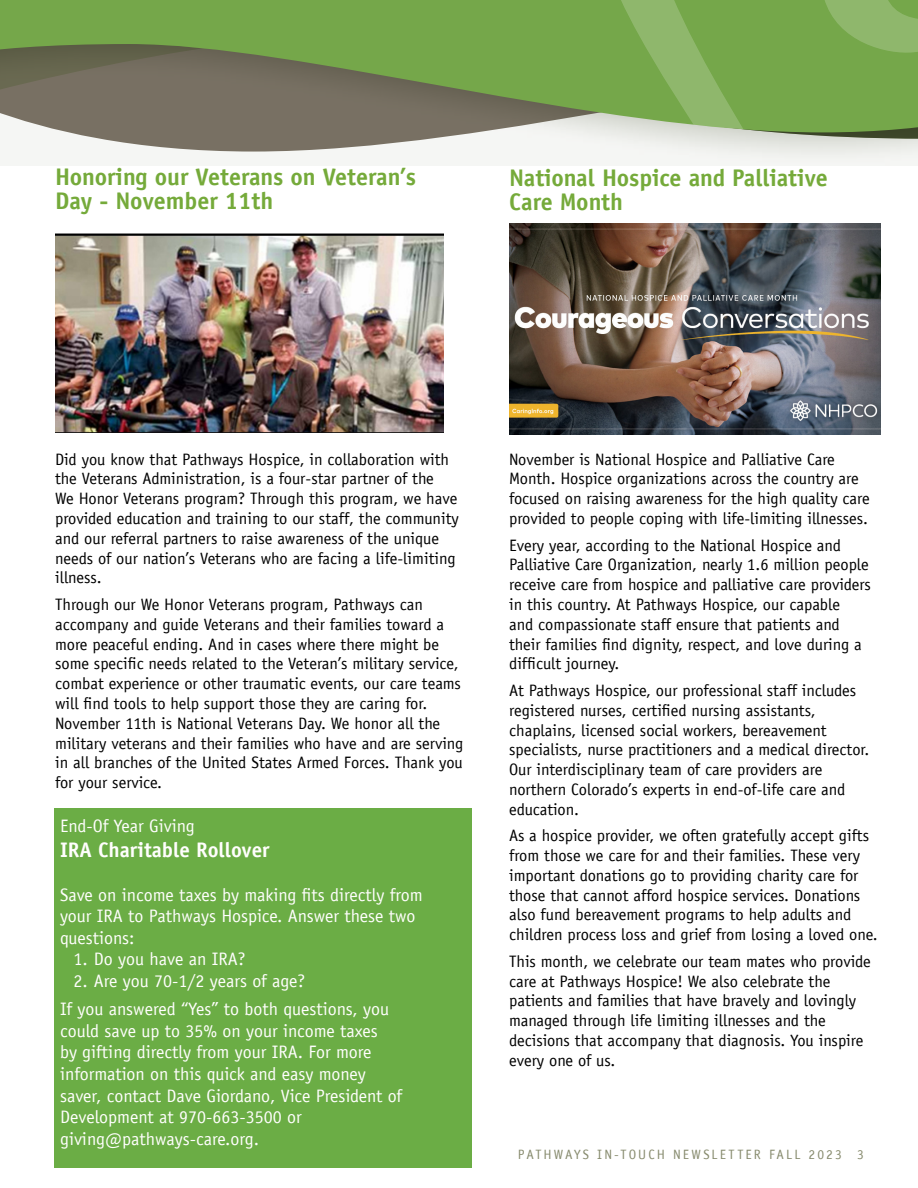
<style>
.page{position:relative;width:918px;height:1188px;background:#fff}
.page>*{position:absolute;margin:0;border:0;box-sizing:border-box;transform-origin:0 0}
.t1{font:700 24px/24px "Officina Sans LT";color:#75aa3a}
.t2{font:700 21px "Officina Sans LT";color:#fffefd}
.t3{font:18px/21.6px "Officina Sans LT";color:#fffefd}
.t4{font:16.5px/19.8px "Officina Sans LT";color:#000}
.t5{font:13.5px "Officina Sans LT";letter-spacing:.155em;color:#878b6e}
.s1{color:#fcfcfc}
</style>
<div class="page">
<img style="left:55px;top:233px;width:389px;height:200px">
<img style="left:509px;top:224px;width:371px;height:210px">
<svg style="left:0;top:132px;width:918px;height:33px;fill:#f5f6f4"></svg>
<svg style="left:225px;top:0;width:357px;height:132px;background:#769154"></svg>
<svg style="left:0;top:0;width:225px;height:132px;background:#758359"></svg>
<svg style="left:582px;top:0;width:58px;height:132px;background:#83ae5e"></svg>
<svg style="left:640px;top:0;width:278px;height:132px;background:#7dab55"></svg>
<div style="left:54px;top:808px;width:418px;height:359px;background:#6bad45"></div>
<p class="t1" style="left:55px;top:164px;width:363px">Honoring our Veterans on Veteran’s<br>Day - November 11th</p>
<p class="t1" style="left:509px;top:166px;width:320px">National Hospice and Palliative<br>Care Month</p>
<p class="t4" style="left:55px;top:449px;width:405px">Did you know that Pathways Hospice, in collaboration with the Veterans Administration, is a four-star partner of the<br>We Honor Veterans program? Through this program, we have provided education and training to our staff, the community and our referral partners to raise awareness of the unique needs of our nation’s Veterans who are facing a life-limiting illness.</p>
<p class="t4" style="left:55px;top:595px;width:407px">Through our We Honor Veterans program, Pathways can accompany and guide Veterans and their families toward a more peaceful ending. And in cases where there might be some specific needs related to the Veteran’s military service, combat experience or other traumatic events, our care teams will find tools to help support those they are caring for.</p>
<p class="t4" style="left:55px;top:713px;width:410px">November 11th is National Veterans Day. We honor all the military veterans and their families who have and are serving in all branches of the United States Armed Forces. Thank you for your service.</p>
<p class="t3" style="left:60px;top:815px;width:136px">End-Of Year Giving</p>
<p class="t2" style="left:60px;top:837px;width:211px">IRA Charitable Rollover</p>
<p class="t3" style="left:60px;top:884px;width:364px">Save on income taxes by making fits directly from your IRA to Pathways Hospice. Answer these two questions:</p>
<p class="t3" style="left:74px;top:948px;width:173px"><span class="s1">1.</span> Do you have an IRA?</p>
<p class="t3" style="left:74px;top:970px;width:233px"><span class="s1">2.</span> Are you 70-1/2 years of age?</p>
<p class="t3" style="left:60px;top:998px;width:344px">If you answered “Yes” to both questions, you could save up to 35% on your income taxes<br>by gifting directly from your IRA. For more information on this quick and easy money saver, contact Dave Giordano, Vice President of Development at 970-663-3500 or</p>
<p class="t3" style="left:60px;top:1128px;width:201px">giving@pathways-care.org.</p>
<p class="t4" style="left:509px;top:449px;width:362px">November is National Hospice and Palliative Care Month. Hospice organizations across the country are focused on raising awareness for the high quality care provided to people coping with life-limiting illnesses.</p>
<p class="t4" style="left:509px;top:535px;width:363px">Every year, according to the National Hospice and Palliative Care Organization, nearly 1.6 million people receive care from hospice and palliative care providers in this country. At Pathways Hospice, our capable<br>and compassionate staff ensure that patients and their families find dignity, respect, and love during a difficult journey.</p>
<p class="t4" style="left:509px;top:680px;width:362px">At Pathways Hospice, our professional staff includes registered nurses, certified nursing assistants, chaplains, licensed social workers, bereavement specialists, nurse practitioners and a medical director.<br>Our interdisciplinary team of care providers are northern Colorado’s experts in end-of-life care and education.</p>
<p class="t4" style="left:509px;top:826px;width:370px">As a hospice provider, we often gratefully accept gifts from those we care for and their families. These very important donations go to providing charity care for those that cannot afford hospice services. Donations also fund bereavement programs to help adults and children process loss and grief from losing a loved one.</p>
<p class="t4" style="left:509px;top:951px;width:363px">This month, we celebrate our team mates who provide care at Pathways Hospice! We also celebrate the patients and families that have bravely and lovingly managed through life limiting illnesses and the decisions that accompany that diagnosis. You inspire every one of us.</p>
<p class="t5" style="left:518px;top:1146px;width:348px">PATHWAYS IN-TOUCH NEWSLETTER FALL 2023 3</p>
</div>
